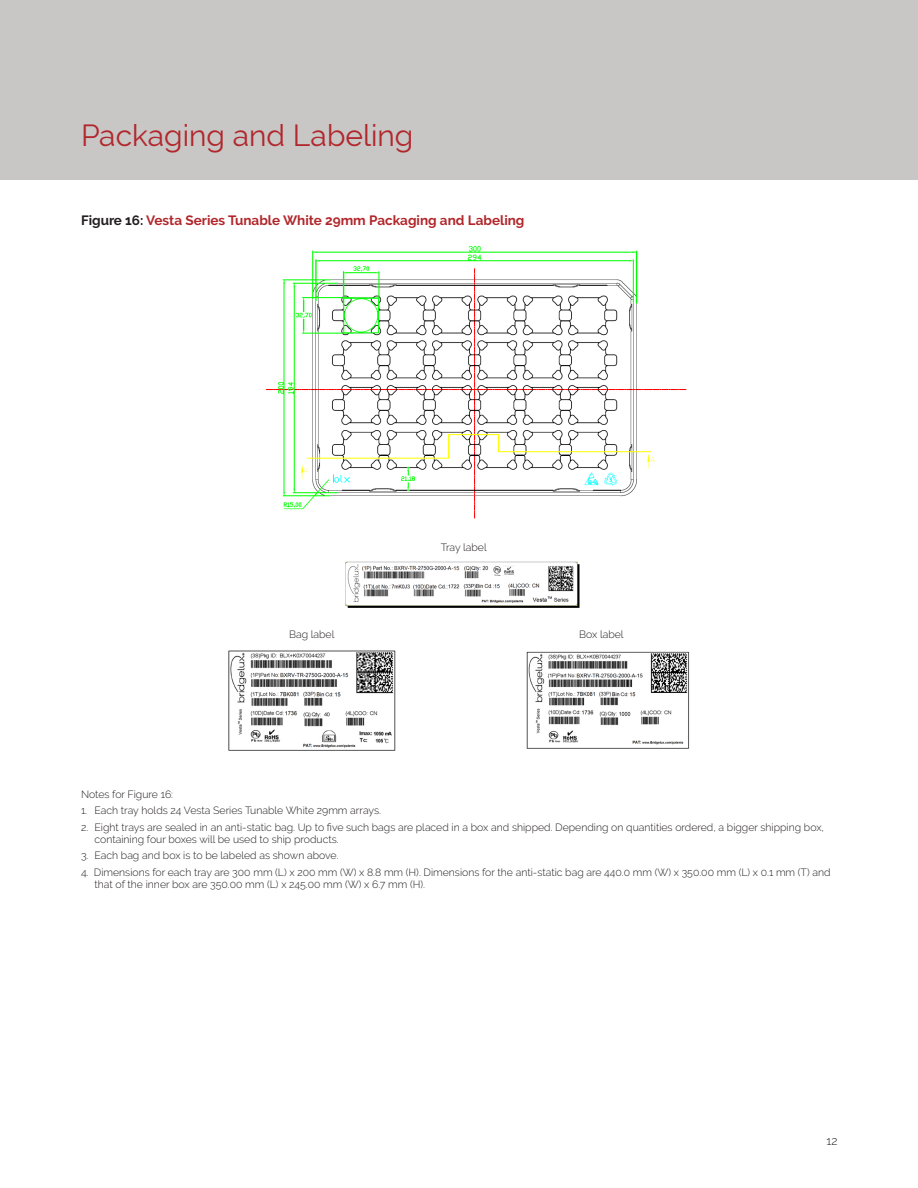
<style>
.page{position:relative;width:918px;height:1188px;background:#fff}
.page>*{position:absolute;margin:0;border:0;box-sizing:border-box;transform-origin:0 0}
.section_header{font:30px "Raleway";color:#b1272c}
.main_text_block{font:700 13.5px "Raleway";color:#b1272c}
.t1{font:300 12px "Raleway";color:#231f20}
.main_text_block-2{font:300 10.5px/12px "Raleway";color:#231f20}
.s1{color:#231f20}
</style>
<div class="page">
<div style="left:0;top:0;width:918px;height:180px;background:#c8c7c6"></div>
<img style="left:345px;top:561px;width:235px;height:47px">
<img style="left:228px;top:650px;width:168px;height:101px">
<img style="left:526px;top:651px;width:164px;height:98px">
<img style="left:265px;top:245px;width:422px;height:274px">
<p class="section_header" style="left:81px;top:118px;width:334px">Packaging and Labeling</p>
<p class="main_text_block" style="left:81px;top:213px;width:445px"><span class="s1">Figure 16:</span> Vesta Series Tunable White 29mm Packaging and Labeling</p>
<p class="main_text_block-2" style="left:441px;top:541px;width:47px">Tray label</p>
<p class="main_text_block-2" style="left:289px;top:629px;width:47px">Bag label</p>
<p class="main_text_block-2" style="left:579px;top:629px;width:46px">Box label</p>
<p class="main_text_block-2" style="left:81px;top:788px;width:94px">Notes for Figure 16:</p>
<p class="main_text_block-2" style="left:81px;top:804px;width:301px">1. Each tray holds 24 Vesta Series Tunable White 29mm arrays.</p>
<p class="main_text_block-2" style="left:94px;top:821px;width:731px;text-indent:-14px">2. Eight trays are sealed in an anti-static bag. Up to five such bags are placed in a box and shipped. Depending on quantities ordered, a bigger shipping box, containing four boxes will be used to ship products.</p>
<p class="main_text_block-2" style="left:81px;top:849px;width:259px">3. Each bag and box is to be labeled as shown above.</p>
<p class="main_text_block-2" style="left:94px;top:866px;width:738px;text-indent:-14px">4. Dimensions for each tray are 300 mm (L) x 200 mm (W) x 8.8 mm (H). Dimensions for the anti-static bag are 440.0 mm (W) x 350.00 mm (L) x 0.1 mm (T) and that of the inner box are 350.00 mm (L) x 245.00 mm (W) x 6.7 mm (H).</p>
<p class="t1" style="left:826px;top:1134px;width:12px">12</p>
</div>
